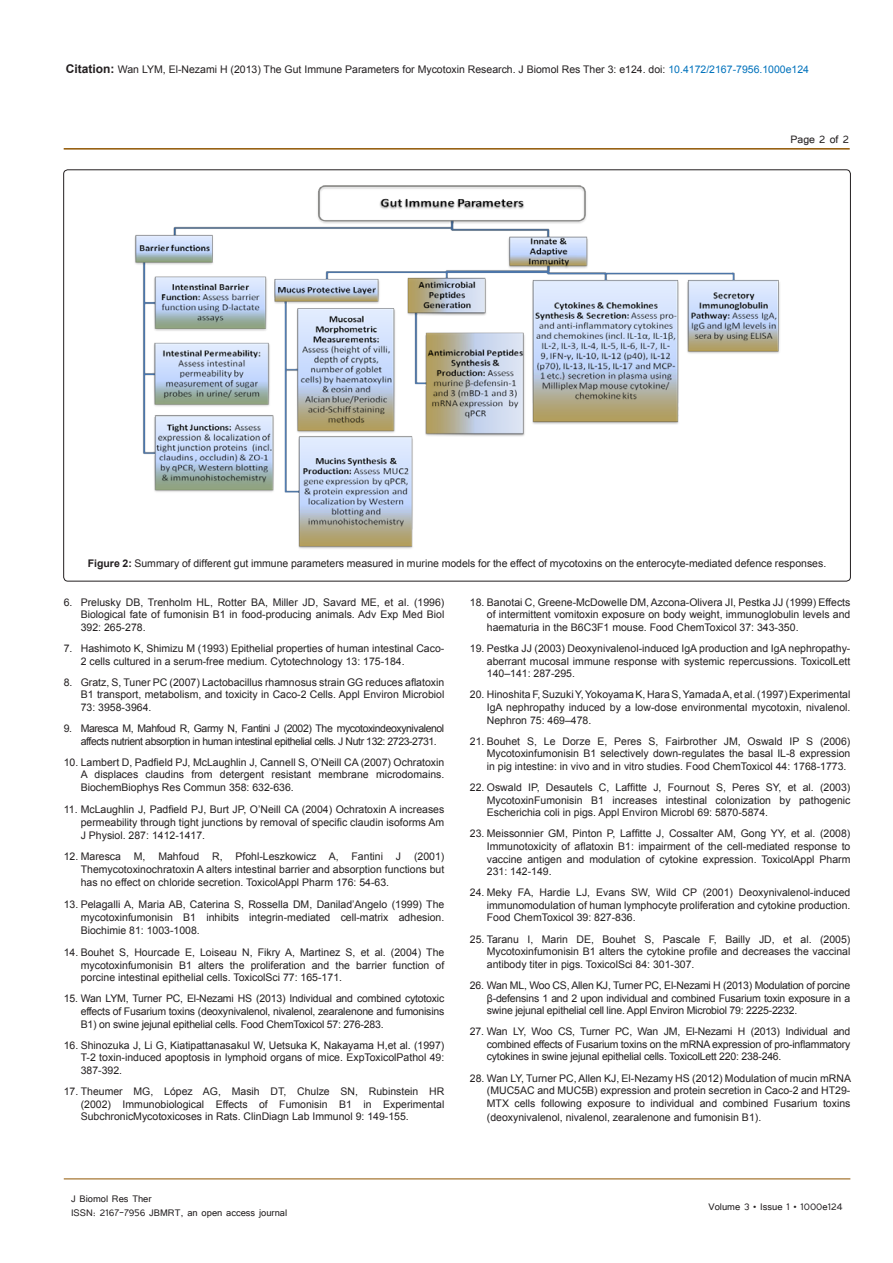
<style>
.page{position:relative;width:893px;height:1263px;background:#fff}
.page>*{position:absolute;margin:0;border:0;box-sizing:border-box;transform-origin:0 0}
.t1{font:13.5px "Tunga";color:#231f20}
.t2{font:12px/14.4px "Tunga";color:#231f20}
.t3{font:10.5px/12.6px "Arial";color:#231f20;text-align:justify}
.t4{font:10.5px/12.6px "Arial";letter-spacing:-.04em;color:#231f20}
.s1{font-weight:700;font-size:12px}
.s2{color:#0072bc}
.s3{font-weight:700}
</style>
<div class="page">
<hr style="left:64px;top:148px;width:786px;height:2px;background:#905500">
<hr style="left:64px;top:1179px;width:786px;height:1px;background:#905500">
<img style="left:134px;top:185px;width:646px;height:364px">
<p class="t3" style="left:66px;top:63px;width:745px"><span class="s1">Citation:</span> Wan LYM, El-Nezami H (2013) The Gut Immune Parameters for Mycotoxin Research. J Biomol Res Ther 3: e124. doi: <span class="s2">10.4172/2167-7956.1000e124</span></p>
<p class="t1" style="left:790px;top:131px;width:60px">Page 2 of 2</p>
<p class="t3" style="left:88px;top:558px;width:740px"><span class="s3">Figure 2:</span> Summary of different gut immune parameters measured in murine models for the effect of mycotoxins on the enterocyte-mediated defence responses.</p>
<p class="t3" style="left:81px;top:596px;width:365px;text-indent:-17px">6. Prelusky DB, Trenholm HL, Rotter BA, Miller JD, Savard ME, et al. (1996)<br>Biological fate of fumonisin B1 in food-producing animals. Adv Exp Med Biol 392: 265-278.</p>
<p class="t3" style="left:81px;top:642px;width:365px;text-indent:-17px">7. Hashimoto K, Shimizu M (1993) Epithelial properties of human intestinal Caco-<br>2 cells cultured in a serum-free medium. Cytotechnology 13: 175-184.</p>
<p class="t3" style="left:81px;top:676px;width:365px;text-indent:-17px">8. Gratz, S, Tuner PC (2007) Lactobacillus rhamnosus strain GG reduces aflatoxin B1 transport, metabolism, and toxicity in Caco-2 Cells. Appl Environ Microbiol 73: 3958-3964.</p>
<p class="t4" style="left:81px;top:722px;width:365px;text-indent:-17px">9. Maresca M, Mahfoud R, Garmy N, Fantini J (2002) The mycotoxindeoxynivalenol affects nutrient absorption in human intestinal epithelial cells. J Nutr 132: 2723-2731.</p>
<p class="t3" style="left:81px;top:756px;width:365px;text-indent:-17px">10. Lambert D, Padfield PJ, McLaughlin J, Cannell S, O’Neill CA (2007) Ochratoxin A displaces claudins from detergent resistant membrane microdomains.<br>BiochemBiophys Res Commun 358: 632-636.</p>
<p class="t3" style="left:81px;top:802px;width:365px;line-height:13px;text-indent:-17px">11. McLaughlin J, Padfield PJ, Burt JP, O’Neill CA (2004) Ochratoxin A increases permeability through tight junctions by removal of specific claudin isoforms Am J Physiol. 287: 1412-1417.</p>
<p class="t3" style="left:81px;top:850px;width:365px;line-height:13px;text-indent:-17px">12. Maresca M, Mahfoud R, Pfohl-Leszkowicz A, Fantini J (2001)<br>Themycotoxinochratoxin A alters intestinal barrier and absorption functions but has no effect on chloride secretion. ToxicolAppl Pharm 176: 54-63.</p>
<p class="t3" style="left:81px;top:898px;width:365px;line-height:13px;text-indent:-17px">13. Pelagalli A, Maria AB, Caterina S, Rossella DM, Danilad’Angelo (1999) The mycotoxinfumonisin B1 inhibits integrin-mediated cell-matrix adhesion.<br>Biochimie 81: 1003-1008.</p>
<p class="t3" style="left:81px;top:945px;width:365px;text-indent:-17px">14. Bouhet S, Hourcade E, Loiseau N, Fikry A, Martinez S, et al. (2004) The mycotoxinfumonisin B1 alters the proliferation and the barrier function of porcine intestinal epithelial cells. ToxicolSci 77: 165-171.</p>
<p class="t3" style="left:81px;top:992px;width:365px;text-indent:-17px">15. Wan LYM, Turner PC, El-Nezami HS (2013) Individual and combined cytotoxic effects of Fusarium toxins (deoxynivalenol, nivalenol, zearalenone and fumonisins B1) on swine jejunal epithelial cells. Food ChemToxicol 57: 276-283.</p>
<p class="t3" style="left:81px;top:1039px;width:365px;text-indent:-17px">16. Shinozuka J, Li G, Kiatipattanasakul W, Uetsuka K, Nakayama H,et al. (1997)<br>T-2 toxin-induced apoptosis in lymphoid organs of mice. ExpToxicolPathol 49:<br>387-392.</p>
<p class="t3" style="left:81px;top:1085px;width:365px;text-indent:-17px">17. Theumer MG, López AG, Masih DT, Chulze SN, Rubinstein HR (2002) Immunobiological Effects of Fumonisin B1 in Experimental SubchronicMycotoxicoses in Rats. ClinDiagn Lab Immunol 9: 149-155.</p>
<p class="t3" style="left:487px;top:596px;width:365px;text-indent:-17px">18. Banotai C, Greene-McDowelle DM, Azcona-Olivera JI, Pestka JJ (1999) Effects of intermittent vomitoxin exposure on body weight, immunoglobulin levels and haematuria in the B6C3F1 mouse. Food ChemToxicol 37: 343-350.</p>
<p class="t3" style="left:487px;top:642px;width:365px;text-indent:-17px">19. Pestka JJ (2003) Deoxynivalenol-induced IgA production and IgA nephropathy&shy;aberrant mucosal immune response with systemic repercussions. ToxicolLett 140–141: 287-295.</p>
<p class="t3" style="left:487px;top:688px;width:365px;text-indent:-17px">20. Hinoshita F, Suzuki Y, Yokoyama K, Hara S, Yamada A, et al. (1997) Experimental IgA nephropathy induced by a low-dose environmental mycotoxin, nivalenol.<br>Nephron 75: 469–478.</p>
<p class="t3" style="left:487px;top:735px;width:365px;text-indent:-17px">21. Bouhet S, Le Dorze E, Peres S, Fairbrother JM, Oswald IP S (2006)<br>Mycotoxinfumonisin B1 selectively down-regulates the basal IL-8 expression in pig intestine: in vivo and in vitro studies. Food ChemToxicol 44: 1768-1773.</p>
<p class="t3" style="left:487px;top:781px;width:365px;text-indent:-17px">22. Oswald IP, Desautels C, Laffitte J, Fournout S, Peres SY, et al. (2003)<br>MycotoxinFumonisin B1 increases intestinal colonization by pathogenic Escherichia coli in pigs. Appl Environ Microbl 69: 5870-5874.</p>
<p class="t3" style="left:487px;top:827px;width:365px;text-indent:-17px">23. Meissonnier GM, Pinton P, Laffitte J, Cossalter AM, Gong YY, et al. (2008)<br>Immunotoxicity of aflatoxin B1: impairment of the cell-mediated response to vaccine antigen and modulation of cytokine expression. ToxicolAppl Pharm 231: 142-149.</p>
<p class="t3" style="left:487px;top:886px;width:365px;text-indent:-17px">24. Meky FA, Hardie LJ, Evans SW, Wild CP (2001) Deoxynivalenol-induced immunomodulation of human lymphocyte proliferation and cytokine production.<br>Food ChemToxicol 39: 827-836.</p>
<p class="t3" style="left:487px;top:933px;width:365px;text-indent:-17px">25. Taranu I, Marin DE, Bouhet S, Pascale F, Bailly JD, et al. (2005)<br>Mycotoxinfumonisin B1 alters the cytokine profile and decreases the vaccinal antibody titer in pigs. ToxicolSci 84: 301-307.</p>
<p class="t3" style="left:487px;top:979px;width:365px;text-indent:-17px">26. Wan ML, Woo CS, Allen KJ, Turner PC, El-Nezami H (2013) Modulation of porcine β-defensins 1 and 2 upon individual and combined Fusarium toxin exposure in a swine jejunal epithelial cell line. Appl Environ Microbiol 79: 2225-2232.</p>
<p class="t3" style="left:487px;top:1025px;width:365px;text-indent:-17px">27. Wan LY, Woo CS, Turner PC, Wan JM, El-Nezami H (2013) Individual and combined effects of Fusarium toxins on the mRNA expression of pro-inflammatory cytokines in swine jejunal epithelial cells. ToxicolLett 220: 238-246.</p>
<p class="t3" style="left:487px;top:1071px;width:366px;line-height:13px;text-indent:-17px">28. Wan LY, Turner PC, Allen KJ, El-Nezamy HS (2012) Modulation of mucin mRNA (MUC5AC and MUC5B) expression and protein secretion in Caco-2 and HT29- MTX cells following exposure to individual and combined Fusarium toxins (deoxynivalenol, nivalenol, zearalenone and fumonisin B1).</p>
<p class="t2" style="left:71px;top:1190px;width:218px">J Biomol Res Ther<br>ISSN: 2167-7956 JBMRT, an open access journal</p>
<p class="t2" style="left:708px;top:1199px;width:136px">Volume 3 • Issue 1 • 1000e124</p>
</div>
